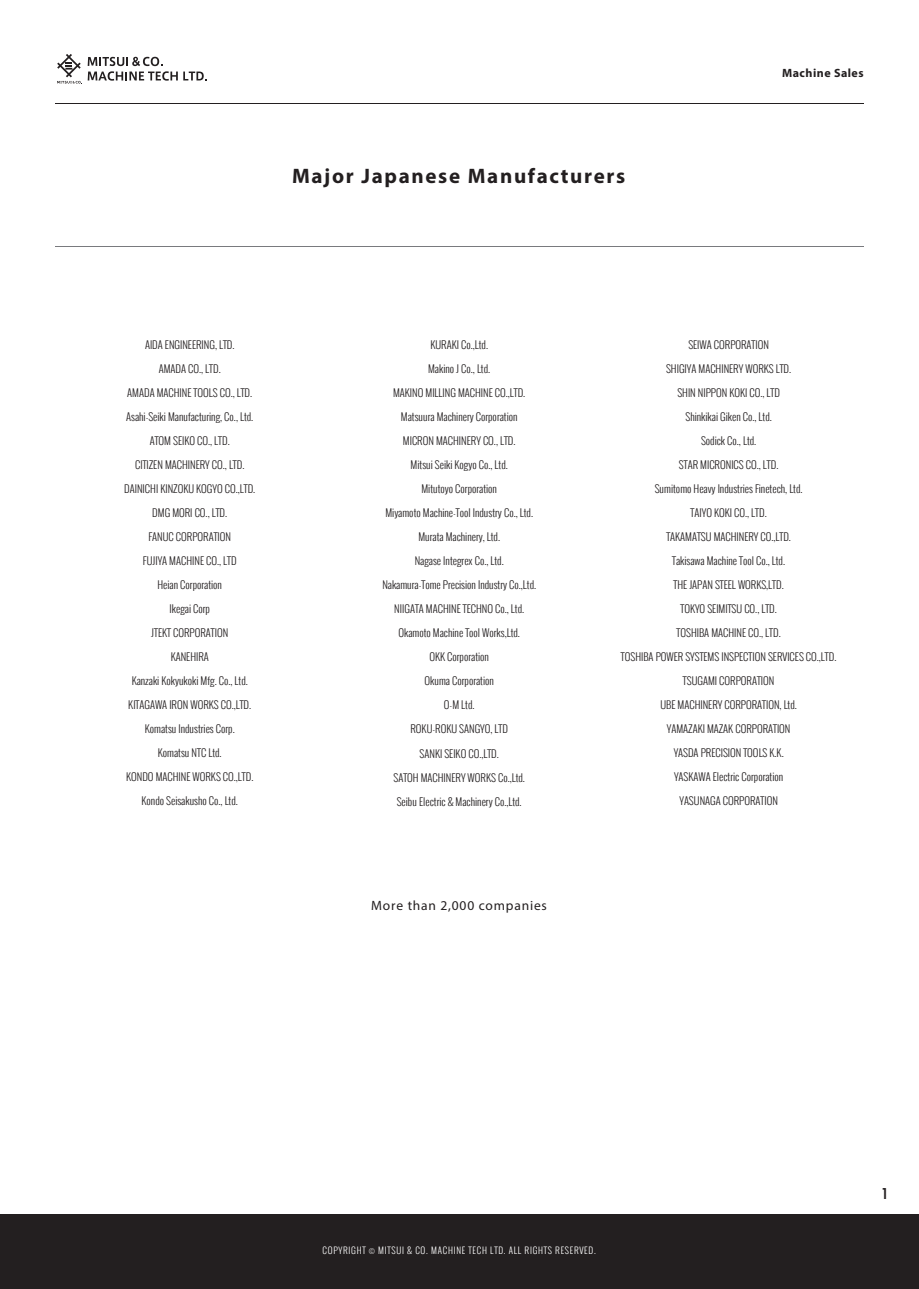
<style>
.page{position:relative;width:919px;height:1289px;background:#fff}
.page>*{position:absolute;margin:0;border:0;box-sizing:border-box;transform-origin:0 0}
.t1{font:700 21px "Myriad Pro";letter-spacing:.08em;color:#231f20}
.t2{font:500 15.45px "Poppins";color:#231f20}
.t3{font:13.5px "Myriad Pro";letter-spacing:.06em;color:#231f20}
.t4{font:700 12px "Myriad Pro";letter-spacing:.04em;color:#231f20}
.t5{font:300 10.5px "Oswald";color:#231f20}
.t6{font:300 9px "Oswald";letter-spacing:.08em;color:#fff}
</style>
<div class="page">
<hr style="left:55px;top:103px;width:808px;height:1px;background:#231f20">
<hr style="left:55px;top:247px;width:808px;height:1px;background:#797a7e">
<div style="left:0;top:1214px;width:918px;height:74px;background:#231f20"></div>
<svg style="left:57px;top:54px;width:25px;height:30px"></svg>
<svg style="left:88px;top:57px;width:119px;height:24px"></svg>
<h1 class="t1" style="left:292px;top:162px;width:335px">Major Japanese Manufacturers</h1>
<p class="t4" style="left:782px;top:65px;width:83px">Machine Sales</p>
<p class="t5" style="left:145px;top:337px;width:91px">AIDA ENGINEERING, LTD.</p>
<p class="t5" style="left:159px;top:361px;width:63px">AMADA CO., LTD.</p>
<p class="t5" style="left:127px;top:385px;width:126px">AMADA MACHINE TOOLS CO., LTD.</p>
<p class="t5" style="left:126px;top:409px;width:129px">Asahi-Seiki Manufacturing, Co., Ltd.</p>
<p class="t5" style="left:150px;top:433px;width:81px">ATOM SEIKO CO., LTD.</p>
<p class="t5" style="left:135px;top:457px;width:111px">CITIZEN MACHINERY CO., LTD.</p>
<p class="t5" style="left:124px;top:481px;width:132px">DAINICHI KINZOKU KOGYO CO.,LTD.</p>
<p class="t5" style="left:152px;top:505px;width:76px">DMG MORI CO., LTD.</p>
<p class="t5" style="left:148px;top:529px;width:84px">FANUC CORPORATION</p>
<p class="t5" style="left:143px;top:553px;width:95px">FUJIYA MACHINE CO., LTD</p>
<p class="t5" style="left:157px;top:577px;width:66px">Heian Corporation</p>
<p class="t5" style="left:169px;top:601px;width:42px">Ikegai Corp</p>
<p class="t5" style="left:151px;top:625px;width:78px">JTEKT CORPORATION</p>
<p class="t5" style="left:171px;top:649px;width:40px">KANEHIRA</p>
<p class="t5" style="left:132px;top:673px;width:118px">Kanzaki Kokyukoki Mfg. Co., Ltd.</p>
<p class="t5" style="left:128px;top:697px;width:124px">KITAGAWA IRON WORKS CO.,LTD.</p>
<p class="t5" style="left:145px;top:721px;width:91px">Komatsu Industries Corp.</p>
<p class="t5" style="left:158px;top:745px;width:65px">Komatsu NTC Ltd.</p>
<p class="t5" style="left:126px;top:769px;width:129px">KONDO MACHINE WORKS CO.,LTD.</p>
<p class="t5" style="left:142px;top:793px;width:98px">Kondo Seisakusho Co., Ltd.</p>
<p class="t5" style="left:430px;top:337px;width:59px">KURAKI Co.,Ltd.</p>
<p class="t5" style="left:428px;top:361px;width:64px">Makino J Co., Ltd.</p>
<p class="t5" style="left:393px;top:385px;width:134px">MAKINO MILLING MACHINE CO.,LTD.</p>
<p class="t5" style="left:401px;top:409px;width:118px">Matsuura Machinery Corporation</p>
<p class="t5" style="left:403px;top:433px;width:114px">MICRON MACHINERY CO., LTD.</p>
<p class="t5" style="left:410px;top:457px;width:99px">Mitsui Seiki Kogyo Co., Ltd.</p>
<p class="t5" style="left:421px;top:481px;width:77px">Mitutoyo Corporation</p>
<p class="t5" style="left:385px;top:505px;width:149px">Miyamoto Machine-Tool Industry Co., Ltd.</p>
<p class="t5" style="left:418px;top:529px;width:83px">Murata Machinery, Ltd.</p>
<p class="t5" style="left:415px;top:553px;width:90px">Nagase Integrex Co., Ltd.</p>
<p class="t5" style="left:382px;top:577px;width:155px">Nakamura-Tome Precision Industry Co.,Ltd.</p>
<p class="t5" style="left:394px;top:601px;width:131px">NIIGATA MACHINE TECHNO Co., Ltd.</p>
<p class="t5" style="left:398px;top:625px;width:123px">Okamoto Machine Tool Works,Ltd.</p>
<p class="t5" style="left:429px;top:649px;width:61px">OKK Corporation</p>
<p class="t5" style="left:424px;top:673px;width:71px">Okuma Corporation</p>
<p class="t5" style="left:444px;top:697px;width:32px">O-M Ltd.</p>
<p class="t5" style="left:410px;top:721px;width:99px">ROKU-ROKU SANGYO, LTD</p>
<p class="t5" style="left:419px;top:745px;width:81px">SANKI SEIKO CO.,LTD.</p>
<p class="t5" style="left:393px;top:769px;width:133px">SATOH MACHINERY WORKS Co.,Ltd.</p>
<p class="t5" style="left:397px;top:793px;width:126px">Seibu Electric &amp; Machinery Co.,Ltd.</p>
<p class="t3" style="left:371px;top:897px;width:177px">More than 2,000 companies</p>
<p class="t5" style="left:688px;top:337px;width:82px">SEIWA CORPORATION</p>
<p class="t5" style="left:666px;top:361px;width:127px">SHIGIYA MACHINERY WORKS LTD.</p>
<p class="t5" style="left:677px;top:385px;width:104px">SHIN NIPPON KOKI CO., LTD</p>
<p class="t5" style="left:685px;top:409px;width:88px">Shinkikai Giken Co., Ltd.</p>
<p class="t5" style="left:701px;top:433px;width:57px">Sodick Co., Ltd.</p>
<p class="t5" style="left:679px;top:457px;width:101px">STAR MICRONICS CO., LTD.</p>
<p class="t5" style="left:654px;top:481px;width:149px">Sumitomo Heavy Industries Finetech, Ltd.</p>
<p class="t5" style="left:690px;top:505px;width:78px">TAIYO KOKI CO., LTD.</p>
<p class="t5" style="left:666px;top:529px;width:126px">TAKAMATSU MACHINERY CO.,LTD.</p>
<p class="t5" style="left:672px;top:553px;width:114px">Takisawa Machine Tool Co., Ltd.</p>
<p class="t5" style="left:673px;top:577px;width:112px">THE JAPAN STEEL WORKS,LTD.</p>
<p class="t5" style="left:680px;top:601px;width:98px">TOKYO SEIMITSU CO., LTD.</p>
<p class="t5" style="left:676px;top:625px;width:106px">TOSHIBA MACHINE CO., LTD.</p>
<p class="t5" style="left:621px;top:649px;width:217px">TOSHIBA POWER SYSTEMS INSPECTION SERVICES CO.,LTD.</p>
<p class="t5" style="left:683px;top:673px;width:93px">TSUGAMI CORPORATION</p>
<p class="t5" style="left:660px;top:697px;width:138px">UBE MACHINERY CORPORATION, Ltd.</p>
<p class="t5" style="left:666px;top:721px;width:125px">YAMAZAKI MAZAK CORPORATION</p>
<p class="t5" style="left:673px;top:745px;width:111px">YASDA PRECISION TOOLS K.K.</p>
<p class="t5" style="left:674px;top:769px;width:111px">YASKAWA Electric Corporation</p>
<p class="t5" style="left:679px;top:793px;width:100px">YASUNAGA CORPORATION</p>
<p class="t6" style="left:322px;top:1243px;width:275px">COPYRIGHT © MITSUI &amp; CO. MACHINE TECH LTD. ALL RIGHTS RESERVED.</p>
<h2 class="t2" style="left:882px;top:1182px;width:7px">1</h2>
</div>
